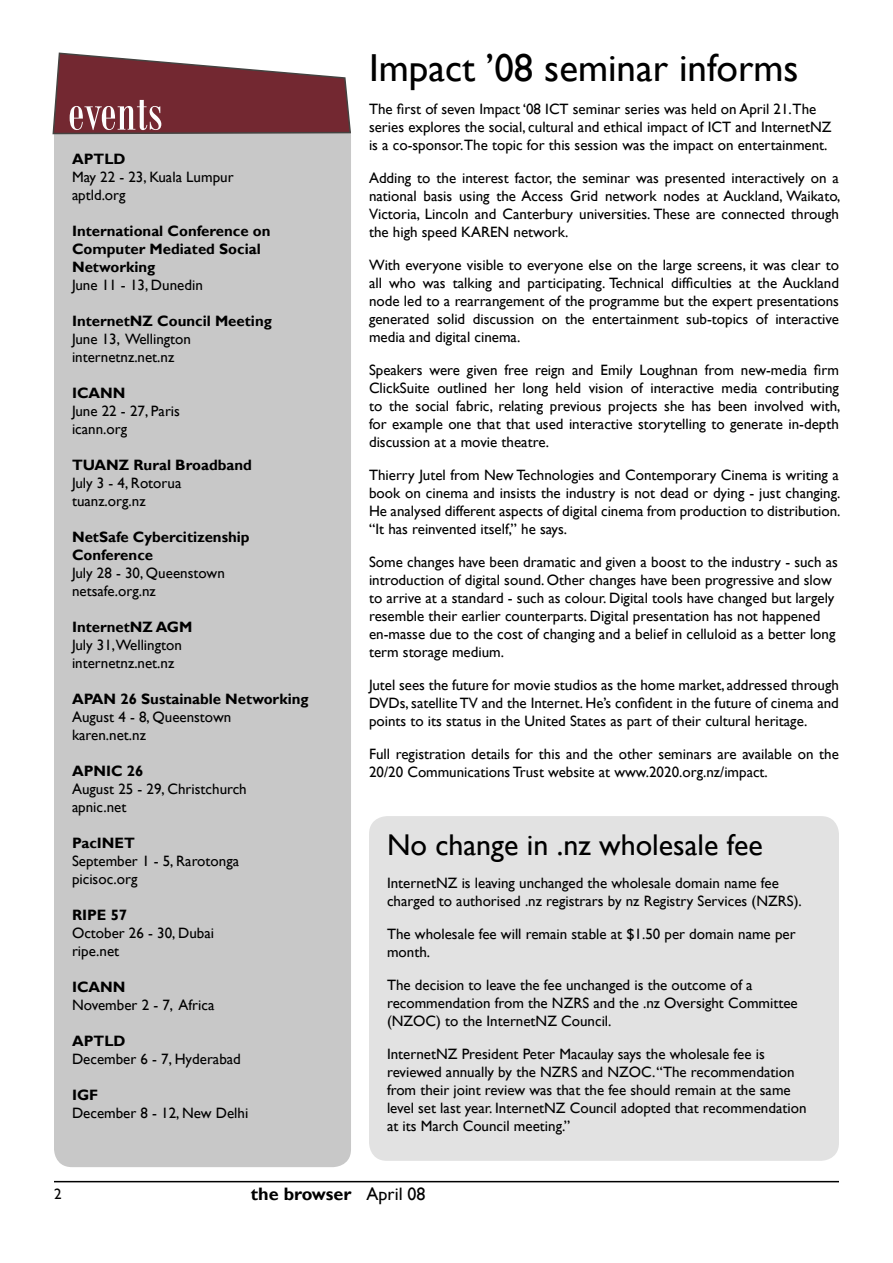
<style>
.page{position:relative;width:893px;height:1263px;background:#fff}
.page>*{position:absolute;margin:0;border:0;box-sizing:border-box;transform-origin:0 0}
.t1{font:54px "Bodoni MT Condensed";color:#fdfdfd}
.t2{font:39px "Gill Sans";color:#000}
.t3{font:30px "Gill Sans";color:#000}
.t4{font:700 18px "Gill Sans";color:#000}
.t5{font:15px/18px "Gill Sans";color:#000}
.t6{font:700 15px/18px "Gill Sans";color:#000}
.s1{font-weight:400}
</style>
<div class="page">
<hr style="left:54px;top:1181px;width:785px;height:1px;background:#000">
<div style="left:54px;top:135px;width:297px;height:1032px;background:#c8c8c8"></div>
<svg style="left:52px;top:52px;width:299px;height:83px"></svg>
<div style="left:369px;top:816px;width:470px;height:345px;background:#e2e2e2"></div>
<h1 class="t1" style="left:68px;top:80px;width:96px">events</h1>
<p class="t6" style="left:72px;top:151px;width:55px">APTLD</p>
<p class="t5" style="left:72px;top:168px;width:163px">May 22 - 23, Kuala Lumpur aptld.org</p>
<p class="t6" style="left:72px;top:223px;width:200px">International Conference on<br>Computer Mediated Social<br>Networking</p>
<p class="t5" style="left:72px;top:276px;width:132px">June 11 - 13, Dunedin</p>
<p class="t6" style="left:72px;top:313px;width:201px">InternetNZ Council Meeting</p>
<p class="t5" style="left:72px;top:330px;width:121px">June 13, Wellington internetnz.net.nz</p>
<p class="t6" style="left:72px;top:385px;width:55px">ICANN</p>
<p class="t5" style="left:72px;top:402px;width:109px">June 22 - 27, Paris icann.org</p>
<p class="t6" style="left:72px;top:457px;width:181px">TUANZ Rural Broadband</p>
<p class="t5" style="left:72px;top:474px;width:111px">July 3 - 4, Rotorua tuanz.org.nz</p>
<p class="t6" style="left:72px;top:529px;width:179px">NetSafe Cybercitizenship<br>Conference</p>
<p class="t5" style="left:72px;top:564px;width:154px">July 28 - 30, Queenstown netsafe.org.nz</p>
<p class="t6" style="left:72px;top:619px;width:122px">InternetNZ AGM</p>
<p class="t5" style="left:72px;top:636px;width:111px">July 31,Wellington internetnz.net.nz</p>
<p class="t6" style="left:72px;top:691px;width:238px">APAN 26 Sustainable Networking</p>
<p class="t5" style="left:72px;top:708px;width:161px">August 4 - 8, Queenstown karen.net.nz</p>
<p class="t6" style="left:72px;top:763px;width:73px">APNIC 26</p>
<p class="t5" style="left:72px;top:780px;width:176px">August 25 - 29, Christchurch apnic.net</p>
<p class="t6" style="left:72px;top:835px;width:64px">PacINET</p>
<p class="t5" style="left:72px;top:852px;width:169px">September 1 - 5, Rarotonga picisoc.org</p>
<p class="t6" style="left:72px;top:907px;width:57px">RIPE 57</p>
<p class="t5" style="left:72px;top:924px;width:144px">October 26 - 30, Dubai ripe.net</p>
<p class="t6" style="left:72px;top:979px;width:55px">ICANN</p>
<p class="t5" style="left:72px;top:996px;width:144px">November 2 - 7, Africa</p>
<p class="t6" style="left:72px;top:1033px;width:55px">APTLD</p>
<p class="t5" style="left:72px;top:1050px;width:170px">December 6 - 7, Hyderabad</p>
<p class="t6" style="left:72px;top:1087px;width:28px">IGF</p>
<p class="t5" style="left:72px;top:1104px;width:178px">December 8 - 12, New Delhi</p>
<h2 class="t2" style="left:369px;top:45px;width:431px">Impact ’08 seminar informs</h2>
<p class="t5" style="left:369px;top:100px;width:464px">The first of seven Impact ‘08 ICT seminar series was held on April 21.The series explores the social, cultural and ethical impact of ICT and InternetNZ is a co-sponsor.The topic for this session was the impact on entertainment.</p>
<p class="t5" style="left:369px;top:169px;width:473px;text-align:justify">Adding to the interest factor, the seminar was presented interactively on a national basis using the Access Grid network nodes at Auckland, Waikato, Victoria, Lincoln and Canterbury universities. These are connected through the high speed KAREN network.</p>
<p class="t5" style="left:369px;top:256px;width:471px;text-align:justify">With everyone visible to everyone else on the large screens, it was clear to all who was talking and participating. Technical difficulties at the Auckland node led to a rearrangement of the programme but the expert presentations generated solid discussion on the entertainment sub-topics of interactive media and digital cinema.</p>
<p class="t5" style="left:369px;top:361px;width:473px;text-align:justify">Speakers were given free reign and Emily Loughnan from new-media firm ClickSuite outlined her long held vision of interactive media contributing to the social fabric, relating previous projects she has been involved with, for example one that that used interactive storytelling to generate in-depth discussion at a movie theatre.</p>
<p class="t5" style="left:369px;top:466px;width:473px;text-align:justify">Thierry Jutel from New Technologies and Contemporary Cinema is writing a book on cinema and insists the industry is not dead or dying - just changing.<br>He analysed different aspects of digital cinema from production to distribution. “It has reinvented itself,” he says.</p>
<p class="t5" style="left:369px;top:553px;width:470px">Some changes have been dramatic and given a boost to the industry - such as introduction of digital sound. Other changes have been progressive and slow to arrive at a standard - such as colour. Digital tools have changed but largely resemble their earlier counterparts. Digital presentation has not happened en-masse due to the cost of changing and a belief in celluloid as a better long term storage medium.</p>
<p class="t5" style="left:369px;top:676px;width:471px;text-align:justify">Jutel sees the future for movie studios as the home market, addressed through DVDs, satellite TV and the Internet. He’s confident in the future of cinema and points to its status in the United States as part of their cultural heritage.</p>
<p class="t5" style="left:369px;top:745px;width:471px">Full registration details for this and the other seminars are available on the<br>20/20 Communications Trust website at www.2020.org.nz/impact.</p>
<h3 class="t3" style="left:387px;top:827px;width:377px">No change in .nz wholesale fee</h3>
<p class="t5" style="left:387px;top:874px;width:416px">InternetNZ is leaving unchanged the wholesale domain name fee charged to authorised .nz registrars by nz Registry Services (NZRS).</p>
<p class="t5" style="left:387px;top:925px;width:410px">The wholesale fee will remain stable at $1.50 per domain name per month.</p>
<p class="t5" style="left:387px;top:976px;width:412px">The decision to leave the fee unchanged is the outcome of a recommendation from the NZRS and the .nz Oversight Committee (NZOC) to the InternetNZ Council.</p>
<p class="t5" style="left:387px;top:1045px;width:421px">InternetNZ President Peter Macaulay says the wholesale fee is reviewed annually by the NZRS and NZOC. “The recommendation from their joint review was that the fee should remain at the same level set last year. InternetNZ Council adopted that recommendation at its March Council meeting.”</p>
<p class="t5" style="left:54px;top:1185px;width:9px">2</p>
<p class="t4" style="left:251px;top:1183px;width:176px">the browser <span class="s1">April 08</span></p>
</div>
